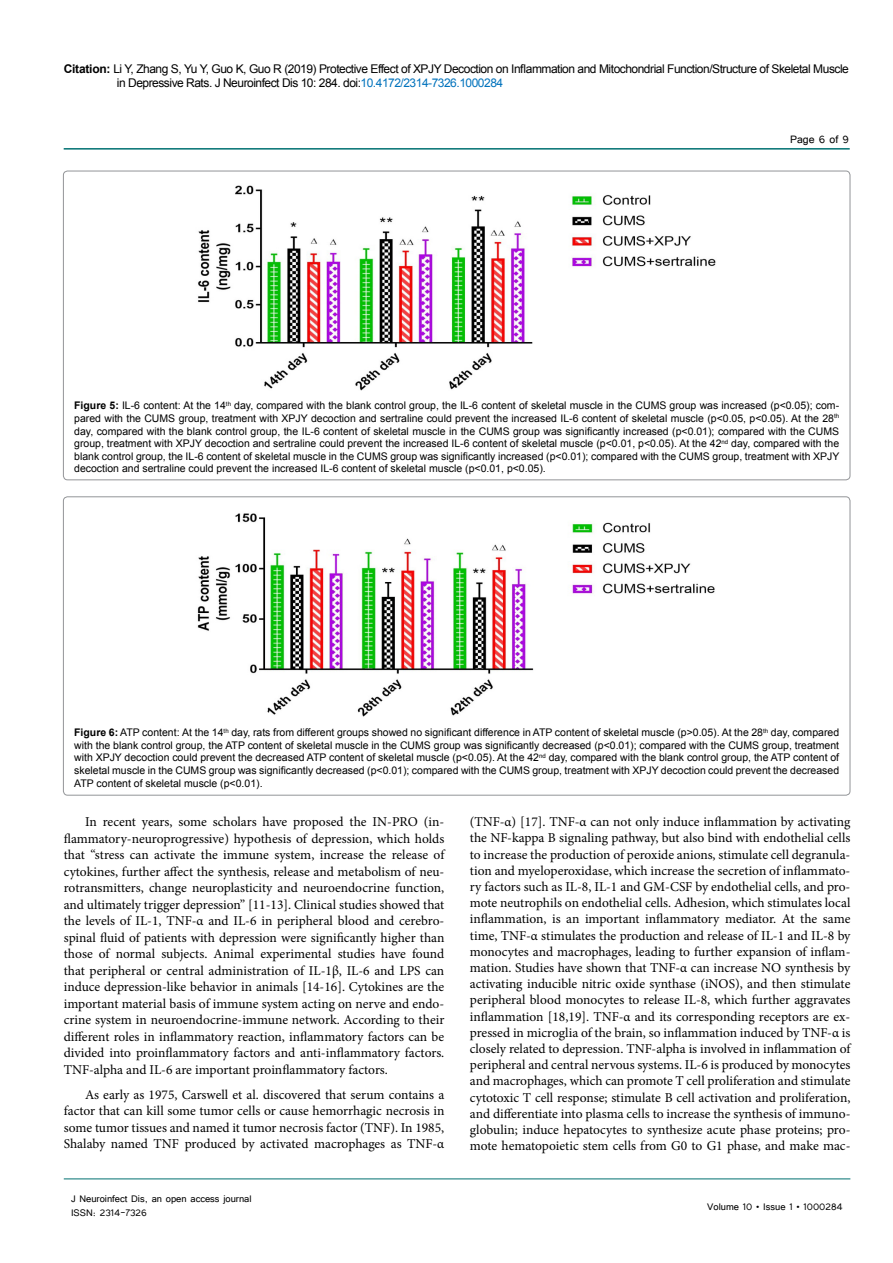
<style>
.page{position:relative;width:893px;height:1263px;background:#fff}
.page>*{position:absolute;margin:0;border:0;box-sizing:border-box;transform-origin:0 0}
.t1{font:13.5px/16.2px "Minion Pro";letter-spacing:-.005em;color:#000;text-align:justify}
.t2{font:13.5px "Tunga";color:#000}
.t3{font:12px/14.4px "Arial";letter-spacing:-.04em;color:#000}
.t4{font:12px/14.4px "Tunga";color:#000}
.t5{font:10.5px/12.6px "Arial";color:#000;text-align:justify}
.s1{font-weight:700}
.s2{color:#0072bc}
</style>
<div class="page">
<hr style="left:64px;top:148px;width:786px;height:2px;background:#007071">
<hr style="left:64px;top:1179px;width:786px;height:1px;background:#007071">
<img style="left:198px;top:185px;width:518px;height:206px">
<img style="left:197px;top:513px;width:518px;height:204px">
<p class="t3" style="left:117px;top:61px;width:733px;text-indent:-53px"><span class="s1">Citation:</span> Li Y, Zhang S, Yu Y, Guo K, Guo R (2019) Protective Effect of XPJY Decoction on Inflammation and Mitochondrial Function/Structure of Skeletal Muscle in Depressive Rats. J Neuroinfect Dis 10: 284. doi:<span class="s2">10.4172/2314-7326.1000284</span></p>
<p class="t2" style="left:790px;top:131px;width:60px">Page 6 of 9</p>
<p class="t5" style="left:74px;top:399px;width:767px"><span class="s1">Figure 5:</span> IL-6 content: At the 14<sup>th</sup> day, compared with the blank control group, the IL-6 content of skeletal muscle in the CUMS group was increased (p&lt;0.05); com&shy;pared with the CUMS group, treatment with XPJY decoction and sertraline could prevent the increased IL-6 content of skeletal muscle (p&lt;0.05, p&lt;0.05). At the 28<sup>th </sup>day, compared with the blank control group, the IL-6 content of skeletal muscle in the CUMS group was significantly increased (p&lt;0.01); compared with the CUMS group, treatment with XPJY decoction and sertraline could prevent the increased IL-6 content of skeletal muscle (p&lt;0.01, p&lt;0.05). At the 42<sup>nd</sup> day, compared with the blank control group, the IL-6 content of skeletal muscle in the CUMS group was significantly increased (p&lt;0.01); compared with the CUMS group, treatment with XPJY decoction and sertraline could prevent the increased IL-6 content of skeletal muscle (p&lt;0.01, p&lt;0.05).</p>
<p class="t5" style="left:74px;top:726px;width:766px"><span class="s1">Figure 6:</span> ATP content: At the 14<sup>th</sup> day, rats from different groups showed no significant difference in ATP content of skeletal muscle (p&gt;0.05). At the 28<sup>th</sup> day, compared with the blank control group, the ATP content of skeletal muscle in the CUMS group was significantly decreased (p&lt;0.01); compared with the CUMS group, treatment with XPJY decoction could prevent the decreased ATP content of skeletal muscle (p&lt;0.05). At the 42<sup>nd</sup> day, compared with the blank control group, the ATP content of skeletal muscle in the CUMS group was significantly decreased (p&lt;0.01); compared with the CUMS group, treatment with XPJY decoction could prevent the decreased ATP content of skeletal muscle (p&lt;0.01).</p>
<p class="t1" style="left:64px;top:814px;width:382px;text-indent:21px">In recent years, some scholars have proposed the IN-PRO (in&shy;flammatory-neuroprogressive) hypothesis of depression, which holds that “stress can activate the immune system, increase the release of cytokines, further affect the synthesis, release and metabolism of neu&shy;rotransmitters, change neuroplasticity and neuroendocrine function, and ultimately trigger depression” [11-13]. Clinical studies showed that the levels of IL-1, TNF-α and IL-6 in peripheral blood and cerebro&shy;spinal fluid of patients with depression were significantly higher than those of normal subjects. Animal experimental studies have found that peripheral or central administration of IL-1β, IL-6 and LPS can induce depression-like behavior in animals [14-16]. Cytokines are the important material basis of immune system acting on nerve and endo&shy;crine system in neuroendocrine-immune network. According to their different roles in inflammatory reaction, inflammatory factors can be divided into proinflammatory factors and anti-inflammatory factors.<br>TNF-alpha and IL-6 are important proinflammatory factors.</p>
<p class="t1" style="left:64px;top:1086px;width:382px;text-indent:21px">As early as 1975, Carswell et al. discovered that serum contains a factor that can kill some tumor cells or cause hemorrhagic necrosis in some tumor tissues and named it tumor necrosis factor (TNF). In 1985, Shalaby named TNF produced by activated macrophages as TNF-α</p>
<p class="t4" style="left:71px;top:1190px;width:182px">J Neuroinfect Dis, an open access journal<br>ISSN: 2314-7326</p>
<p class="t1" style="left:470px;top:814px;width:382px">(TNF-α) [17]. TNF-α can not only induce inflammation by activating the NF-kappa B signaling pathway, but also bind with endothelial cells to increase the production of peroxide anions, stimulate cell degranula&shy;tion and myeloperoxidase, which increase the secretion of inflammato&shy;ry factors such as IL-8, IL-1 and GM-CSF by endothelial cells, and pro&shy;mote neutrophils on endothelial cells. Adhesion, which stimulates local inflammation, is an important inflammatory mediator. At the same time, TNF-α stimulates the production and release of IL-1 and IL-8 by monocytes and macrophages, leading to further expansion of inflam&shy;mation. Studies have shown that TNF-α can increase NO synthesis by activating inducible nitric oxide synthase (iNOS), and then stimulate peripheral blood monocytes to release IL-8, which further aggravates inflammation [18,19]. TNF-α and its corresponding receptors are ex&shy;pressed in microglia of the brain, so inflammation induced by TNF-α is closely related to depression. TNF-alpha is involved in inflammation of peripheral and central nervous systems. IL-6 is produced by monocytes and macrophages, which can promote T cell proliferation and stimulate cytotoxic T cell response; stimulate B cell activation and proliferation, and differentiate into plasma cells to increase the synthesis of immuno&shy;globulin; induce hepatocytes to synthesize acute phase proteins; pro&shy;mote hematopoietic stem cells from G0 to G1 phase, and make mac-</p>
<p class="t4" style="left:707px;top:1199px;width:137px">Volume 10 • Issue 1 • 1000284</p>
</div>
